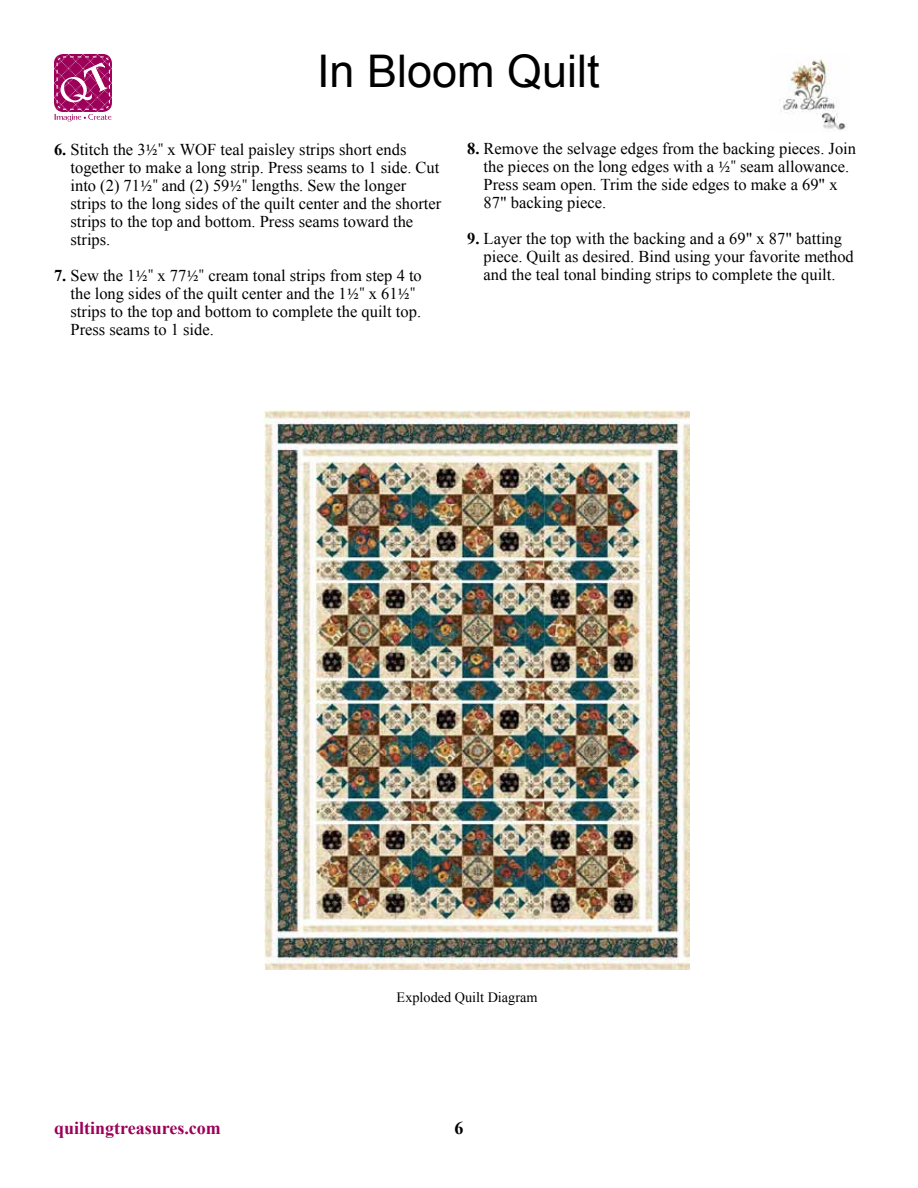
<style>
.page{position:relative;width:918px;height:1188px;background:#fff}
.page>*{position:absolute;margin:0;border:0;box-sizing:border-box;transform-origin:0 0}
.t1{font:45px "Arial";color:#000}
.t2{font:700 18px "Times New Roman";color:#9c0059}
.t3{font:700 18px "Times New Roman";color:#000}
.t4{font:16.5px/18px "Times New Roman";color:#000}
.t5{font:14.25px "Times New Roman";color:#000}
.s1{font-weight:700}
.s2{font-family:"Minion Pro"}
</style>
<div class="page">
<svg style="left:54px;top:54px;width:58px;height:68px"></svg>
<img style="left:780px;top:59px;width:67px;height:72px">
<img style="left:265px;top:410px;width:425px;height:559px">
<h1 class="t1" style="left:317px;top:41px;width:284px">In Bloom Quilt</h1>
<p class="t4" style="left:70px;top:140px;width:372px;text-indent:-16px"><span class="s1">6.</span> Stitch the 3<span class="s2">1/2"</span> x WOF teal paisley strips short ends together to make a long strip. Press seams to 1 side. Cut into (2) 71<span class="s2">1/2"</span> and (2) 59<span class="s2">1/2"</span> lengths. Sew the longer strips to the long sides of the quilt center and the shorter strips to the top and bottom. Press seams toward the strips.</p>
<p class="t4" style="left:70px;top:266px;width:353px;text-indent:-16px"><span class="s1">7.</span> Sew the 1<span class="s2">1/2"</span> x 77<span class="s2">1/2"</span> cream tonal strips from step 4 to the long sides of the quilt center and the 1<span class="s2">1/2"</span> x 61<span class="s2">1/2" </span>strips to the top and bottom to complete the quilt top.<br>Press seams to 1 side.</p>
<p class="t4" style="left:484px;top:139px;width:374px;text-indent:-16px"><span class="s1">8.</span> Remove the selvage edges from the backing pieces. Join the pieces on the long edges with a <span class="s2">1/2"</span> seam allowance.<br>Press seam open. Trim the side edges to make a 69" x 87" backing piece.</p>
<p class="t4" style="left:484px;top:229px;width:372px;text-indent:-16px"><span class="s1">9.</span> Layer the top with the backing and a 69" x 87" batting piece. Quilt as desired. Bind using your favorite method and the teal tonal binding strips to complete the quilt.</p>
<p class="t5" style="left:397px;top:988px;width:142px">Exploded Quilt Diagram</p>
<p class="t2" style="left:54px;top:1116px;width:168px">quiltingtreasures.com</p>
<p class="t3" style="left:454px;top:1116px;width:10px">6</p>
</div>
